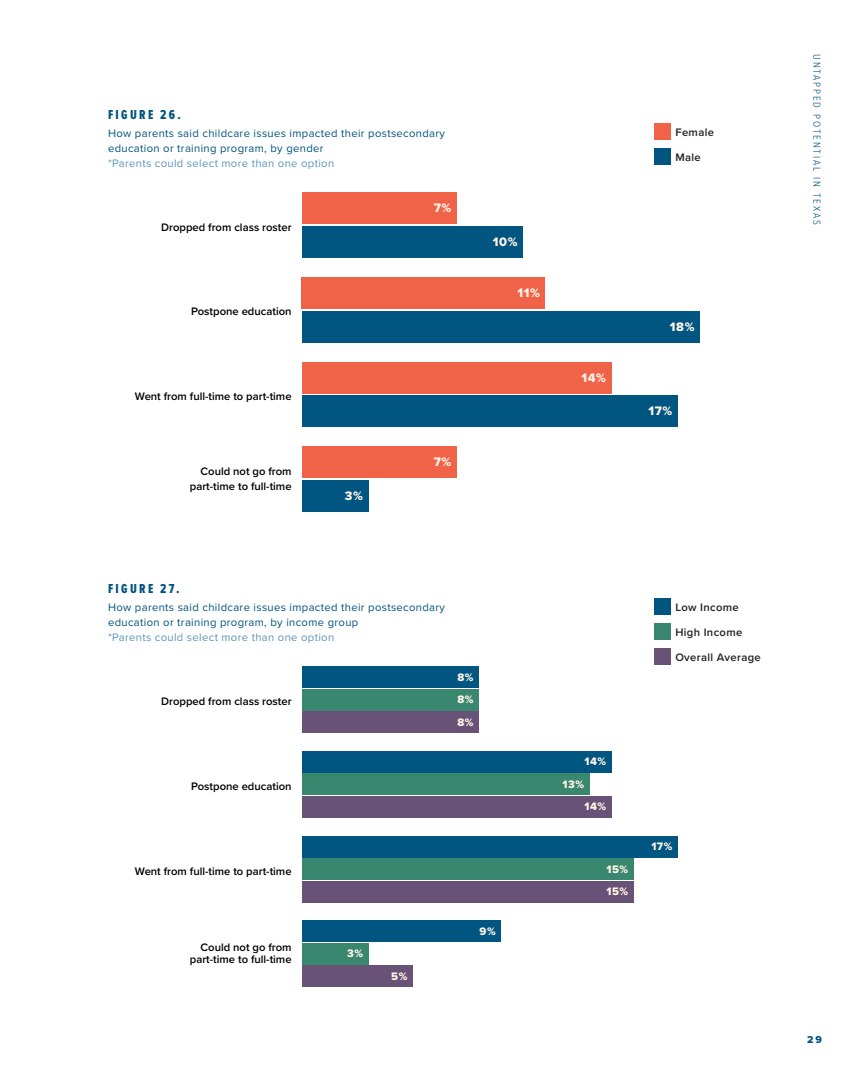
<style>
.page{position:relative;width:864px;height:1080px;background:#fff}
.page>*{position:absolute;margin:0;border:0;box-sizing:border-box;transform-origin:0 0}
.t1{font:13.5px "Proxima Nova Ex Cn Extrabld";letter-spacing:.175em;color:#005480}
.t2{font:12.75px "Proxima Nova Extrabld";letter-spacing:.05em;color:#fff5e8}
.Caption_body{font:11.25px/15px "Proxima Nova";letter-spacing:.03em;color:#005480}
.t3{font:600 11.25px/15px "Proxima Nova";color:#000;text-align:right}
.Caption_body-2{font:600 11.25px "Proxima Nova";letter-spacing:.03em;color:#231f20}
.t4{font:11.25px/22.6px "Proxima Nova Extrabld";letter-spacing:.05em;color:#fff5e8}
.t5{font:300 10.5px "Proxima Nova Cond";letter-spacing:.175em;color:#005480}
.t6{font:10.5px "Proxima Nova Extrabld";color:#005480}
.s1{color:#5d95b8}
</style>
<div class="page">
<div style="left:302px;top:226px;width:221px;height:32px;background:#005581"></div>
<div style="left:302px;top:311px;width:398px;height:31px;background:#005581"></div>
<div style="left:302px;top:396px;width:376px;height:31px;background:#005581"></div>
<div style="left:302px;top:480px;width:66px;height:32px;background:#005581"></div>
<div style="left:302px;top:192px;width:155px;height:32px;background:#f16349"></div>
<div style="left:302px;top:277px;width:243px;height:32px;background:#f16349"></div>
<div style="left:302px;top:362px;width:309px;height:31px;background:#f16349"></div>
<div style="left:302px;top:447px;width:155px;height:31px;background:#f16349"></div>
<div style="left:302px;top:712px;width:177px;height:21px;background:#695277"></div>
<div style="left:302px;top:796px;width:309px;height:21px;background:#695277"></div>
<div style="left:302px;top:881px;width:331px;height:21px;background:#695277"></div>
<div style="left:302px;top:966px;width:110px;height:21px;background:#695277"></div>
<div style="left:302px;top:689px;width:177px;height:21px;background:#3a876f"></div>
<div style="left:302px;top:774px;width:287px;height:21px;background:#3a876f"></div>
<div style="left:302px;top:859px;width:331px;height:21px;background:#3a876f"></div>
<div style="left:302px;top:943px;width:66px;height:21px;background:#3a876f"></div>
<div style="left:302px;top:667px;width:177px;height:21px;background:#005581"></div>
<div style="left:302px;top:751px;width:309px;height:21px;background:#005581"></div>
<div style="left:302px;top:836px;width:376px;height:21px;background:#005581"></div>
<div style="left:302px;top:921px;width:199px;height:21px;background:#005581"></div>
<div style="left:654px;top:148px;width:17px;height:17px;background:#005480"></div>
<div style="left:654px;top:123px;width:17px;height:17px;background:#f16349"></div>
<div style="left:654px;top:623px;width:17px;height:17px;background:#3a876f"></div>
<div style="left:654px;top:648px;width:17px;height:17px;background:#685276"></div>
<div style="left:654px;top:598px;width:17px;height:17px;background:#005480"></div>
<p class="t1" style="left:108px;top:104px;width:75px">FIGURE 26.</p>
<p class="Caption_body" style="left:108px;top:125px;width:339px">How parents said childcare issues impacted their postsecondary education or training program, by gender<br><span class="s1">*Parents could select more than one option</span></p>
<p class="t3" style="left:161px;top:219px;width:132px">Dropped from class roster</p>
<p class="t3" style="left:191px;top:304px;width:102px">Postpone education</p>
<p class="t3" style="left:135px;top:389px;width:158px">Went from full-time to part-time</p>
<p class="t3" style="left:190px;top:464px;width:103px">Could not go from part-time to full-time</p>
<p class="t2" style="left:345px;top:486px;width:20px">3%</p>
<p class="t2" style="left:434px;top:198px;width:19px">7%</p>
<p class="t2" style="left:434px;top:452px;width:19px">7%</p>
<p class="t2" style="left:493px;top:232px;width:26px">10%</p>
<p class="t2" style="left:517px;top:283px;width:24px">11%</p>
<p class="t2" style="left:581px;top:368px;width:26px">14%</p>
<p class="Caption_body-2" style="left:675px;top:124px;width:40px">Female</p>
<p class="Caption_body-2" style="left:675px;top:149px;width:27px">Male</p>
<p class="t2" style="left:670px;top:317px;width:26px">18%</p>
<p class="t2" style="left:648px;top:402px;width:25px">17%</p>
<p class="t1" style="left:108px;top:579px;width:73px">FIGURE 27.</p>
<p class="Caption_body" style="left:108px;top:600px;width:339px">How parents said childcare issues impacted their postsecondary education or training program, by income group<br><span class="s1">*Parents could select more than one option</span></p>
<p class="t4" style="left:457px;top:665px;width:18px">8%</p>
<p class="t3" style="left:161px;top:694px;width:132px">Dropped from class roster</p>
<p class="t4" style="left:457px;top:688px;width:18px">8%<br>8%</p>
<p class="t3" style="left:191px;top:778px;width:102px">Postpone education</p>
<p class="t3" style="left:135px;top:863px;width:158px">Went from full-time to part-time</p>
<p class="t3" style="left:190px;top:941px;width:103px;line-height:12px">Could not go from part-time to full-time</p>
<p class="t4" style="left:347px;top:942px;width:18px">3%</p>
<p class="t4" style="left:391px;top:965px;width:18px">5%</p>
<p class="t4" style="left:480px;top:920px;width:18px">9%</p>
<p class="Caption_body-2" style="left:675px;top:598px;width:65px">Low Income</p>
<p class="Caption_body-2" style="left:675px;top:623px;width:68px">High Income</p>
<p class="Caption_body-2" style="left:675px;top:648px;width:87px">Overall Average</p>
<p class="t4" style="left:584px;top:750px;width:23px">14%</p>
<p class="t4" style="left:563px;top:773px;width:23px">13%</p>
<p class="t4" style="left:584px;top:795px;width:23px">14%</p>
<p class="t4" style="left:607px;top:857px;width:23px">15%</p>
<p class="t4" style="left:607px;top:880px;width:23px">15%</p>
<p class="t4" style="left:651px;top:835px;width:23px">17%</p>
<p class="t5" style="left:825px;top:54px;width:172px;rotate:90deg">UNTAPPED POTENTIAL IN TEXAS</p>
<p class="t6" style="left:807px;top:1032px;width:16px">29</p>
</div>
